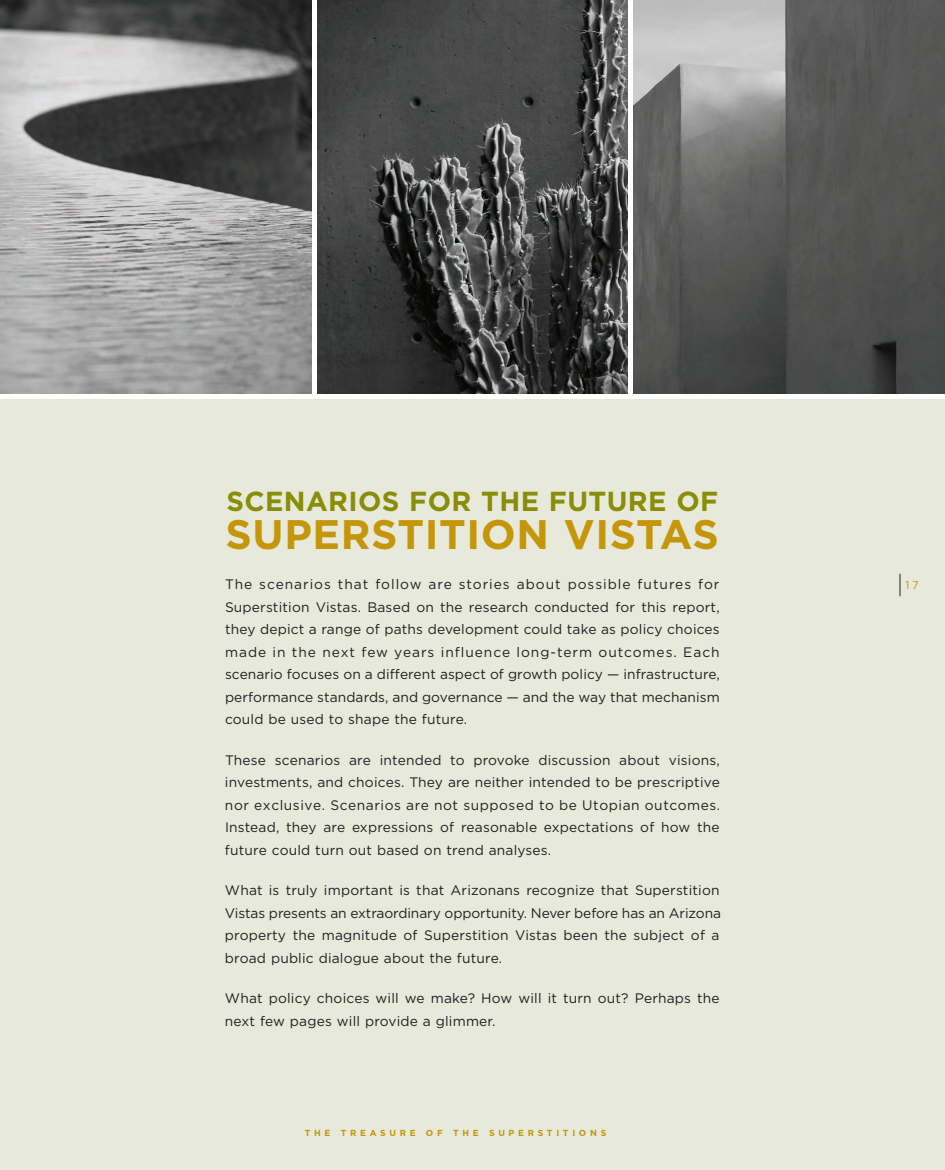
<style>
.page{position:relative;width:945px;height:1170px;background:#fff}
.page>*{position:absolute;margin:0;border:0;box-sizing:border-box;transform-origin:0 0}
.t1{font:700 41.25px "Gotham";letter-spacing:.015em;color:#c49608}
.t2{font:700 27.5px "Gotham";letter-spacing:.015em;color:#8a8d06}
.t3{font:13.75px/22.5px "Gotham";letter-spacing:.015em;color:#231f20;text-align:justify}
.t4{font:11.25px "Gotham";color:#c49608}
.t5{font:700 8.75px "Gotham";letter-spacing:.425em;color:#c49608}
</style>
<div class="page">
<div style="left:0;top:399px;width:945px;height:771px;background:#e7e9db"></div>
<svg style="left:900px;top:574px;width:1px;height:22px"></svg>
<img style="left:0;top:0;width:311px;height:394px">
<img style="left:317px;top:0;width:311px;height:394px">
<img style="left:634px;top:0;width:311px;height:394px">
<h2 class="t2" style="left:227px;top:486px;width:493px">SCENARIOS FOR THE FUTURE OF</h2>
<h1 class="t1" style="left:226px;top:511px;width:495px">SUPERSTITION VISTAS</h1>
<p class="t3" style="left:225px;top:573px;width:496px">The scenarios that follow are stories about possible futures for Superstition Vistas. Based on the research conducted for this report, they depict a range of paths development could take as policy choices made in the next few years influence long-term outcomes. Each scenario focuses on a different aspect of growth policy — infrastructure, performance standards, and governance — and the way that mechanism could be used to shape the future.</p>
<p class="t3" style="left:225px;top:749px;width:497px">These scenarios are intended to provoke discussion about visions, investments, and choices. They are neither intended to be prescriptive nor exclusive. Scenarios are not supposed to be Utopian outcomes.<br>Instead, they are expressions of reasonable expectations of how the future could turn out based on trend analyses.</p>
<p class="t3" style="left:225px;top:879px;width:498px">What is truly important is that Arizonans recognize that Superstition Vistas presents an extraordinary opportunity. Never before has an Arizona property the magnitude of Superstition Vistas been the subject of a broad public dialogue about the future.</p>
<p class="t3" style="left:225px;top:987px;width:496px">What policy choices will we make? How will it turn out? Perhaps the next few pages will provide a glimmer.</p>
<p class="t5" style="left:305px;top:1128px;width:303px">THE TREASURE OF THE SUPERSTITIONS</p>
<p class="t4" style="left:906px;top:578px;width:15px">17</p>
</div>
